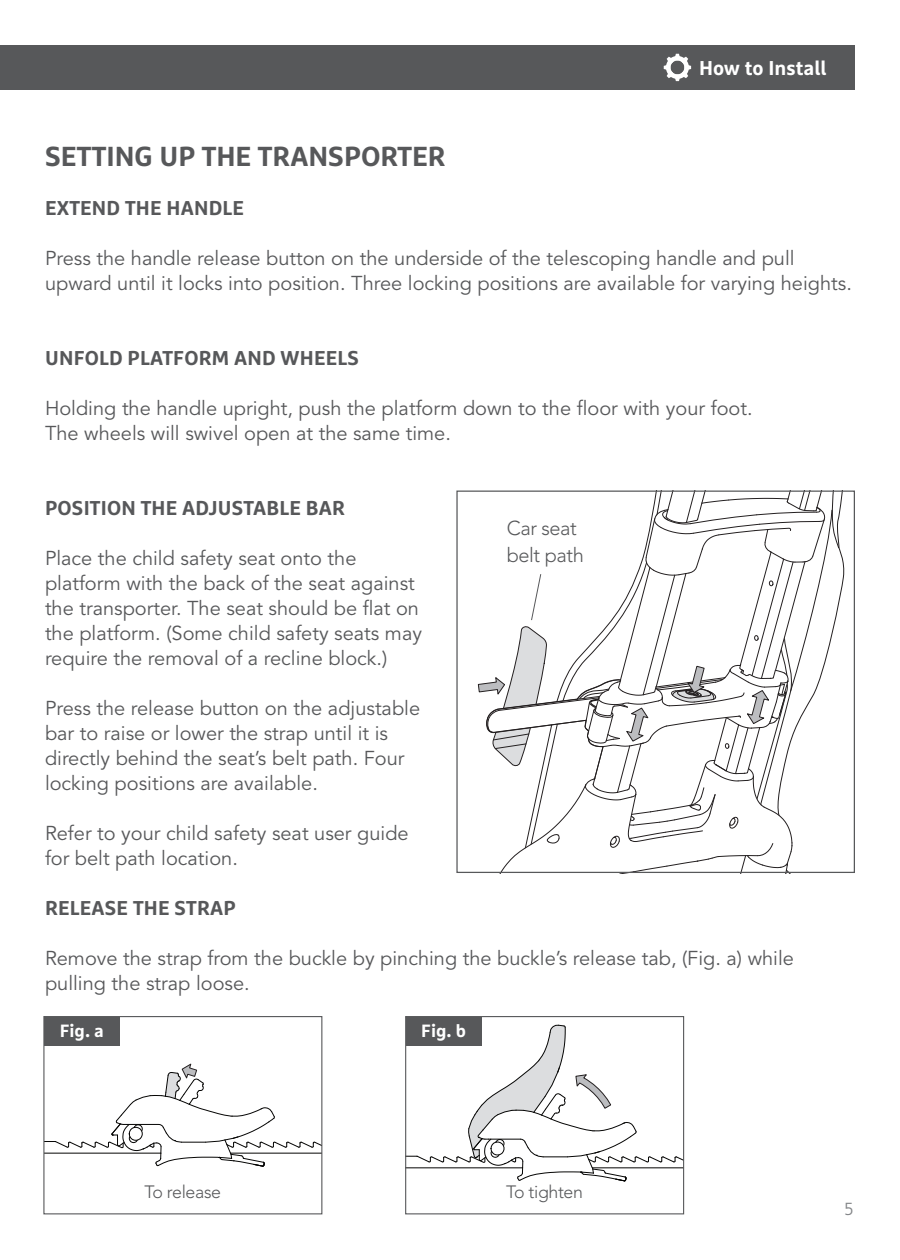
<style>
.page{position:relative;width:900px;height:1260px;background:#fff}
.page>*{position:absolute;margin:0;border:0;box-sizing:border-box;transform-origin:0 0}
.H1_Heading{font:700 27.5px "Marselis OT";color:#57585a}
.Content__Body_Text{font:20px/25px "Avenir";color:#57585a}
.Content__How_To_Use{font:700 20px "Marselis OT";letter-spacing:.01em;color:#57585a}
.t1{font:700 20px "Marselis OT";color:#fff}
.Content__Body_Text-2{font:700 20px "Marselis OT";letter-spacing:.01em;color:#57585a}
.Numbered_List{font:300 20px/27.5px "Avenir";letter-spacing:-.02em;color:#57585a}
.Numbered_List-2{font:300 17.75px "Avenir";letter-spacing:-.02em;color:#57585a}
.t2{font:700 17.75px "Marselis OT";color:#fff}
.t3{font:300 17.5px "Marselis OT";color:#828487}
</style>
<div class="page">
<div style="left:0;top:45px;width:855px;height:45px;background:#57585a"></div>
<svg style="left:664px;top:54px;width:28px;height:27px"></svg>
<svg style="left:45px;top:1063px;width:275px;height:104px"></svg>
<div style="left:43px;top:1016px;width:279px;height:198px;border:1px solid #57585a"></div>
<svg style="left:407px;top:1025px;width:275px;height:157px"></svg>
<div style="left:405px;top:1016px;width:279px;height:198px;border:1px solid #57585a"></div>
<svg style="left:477px;top:493px;width:368px;height:381px"></svg>
<div style="left:456px;top:491px;width:399px;height:382px;border:1px solid #57585a"></div>
<div style="left:406px;top:1017px;width:76px;height:28px;background:#57585a"></div>
<div style="left:44px;top:1017px;width:76px;height:28px;background:#57585a"></div>
<p class="H1_Heading" style="left:45px;top:139px;width:402px">SETTING UP THE TRANSPORTER</p>
<p class="t1" style="left:699px;top:55px;width:129px">How to Install</p>
<p class="t1" style="left:701px;top:55px;width:133px">Included Parts</p>
<p class="Content__How_To_Use" style="left:45px;top:195px;width:200px">EXTEND THE HANDLE</p>
<p class="Content__Body_Text" style="left:45px;top:246px;width:808px">Press the handle release button on the underside of the telescoping handle and pull upward until it locks into position. Three locking positions are available for varying heights.</p>
<p class="Content__How_To_Use" style="left:45px;top:345px;width:315px">UNFOLD PLATFORM AND WHEELS</p>
<p class="Content__Body_Text" style="left:45px;top:396px;width:709px">Holding the handle upright, push the platform down to the floor with your foot.<br>The wheels will swivel open at the same time.</p>
<p class="Content__How_To_Use" style="left:45px;top:495px;width:302px">POSITION THE ADJUSTABLE BAR</p>
<p class="Content__Body_Text" style="left:45px;top:546px;width:379px">Place the child safety seat onto the platform with the back of the seat against the transporter. The seat should be flat on the platform. (Some child safety seats may require the removal of a recline block.)</p>
<p class="Content__Body_Text" style="left:45px;top:696px;width:377px">Press the release button on the adjustable bar to raise or lower the strap until it is directly behind the seat’s belt path. Four locking positions are available.</p>
<p class="Content__Body_Text" style="left:45px;top:821px;width:365px">Refer to your child safety seat user guide for belt path location.</p>
<p class="Content__Body_Text-2" style="left:45px;top:895px;width:192px">RELEASE THE STRAP</p>
<p class="Content__Body_Text" style="left:45px;top:946px;width:751px">Remove the strap from the buckle by pinching the buckle’s release tab, (Fig. a) while pulling the strap loose.</p>
<p class="Numbered_List" style="left:507px;top:514px;width:79px">Car seat belt path</p>
<p class="t2" style="left:60px;top:1020px;width:46px">Fig. a</p>
<p class="t2" style="left:421px;top:1020px;width:46px">Fig. b</p>
<p class="Numbered_List-2" style="left:145px;top:1182px;width:78px">To release</p>
<p class="Numbered_List-2" style="left:506px;top:1182px;width:78px">To tighten</p>
<p class="t3" style="left:845px;top:1198px;width:10px">5</p>
</div>
